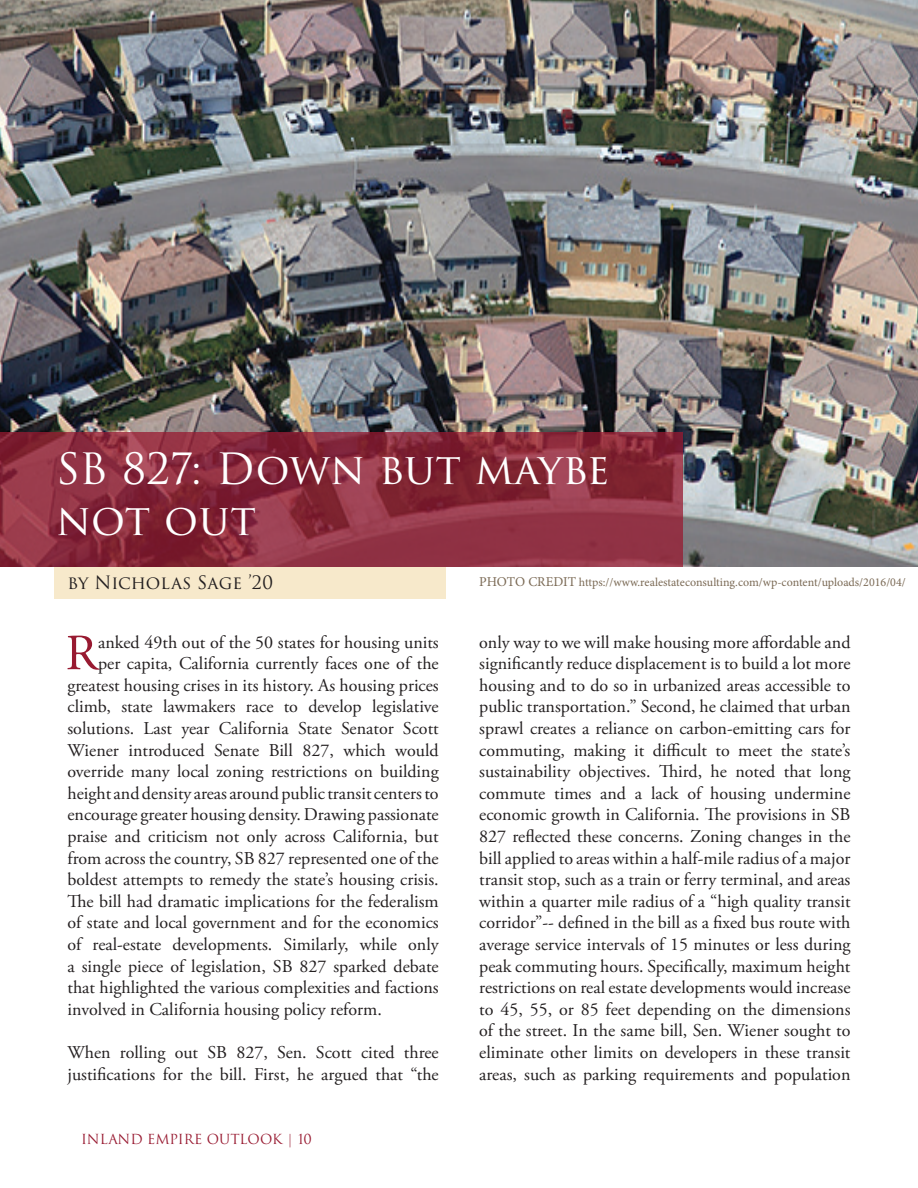
<style>
.page{position:relative;width:918px;height:1188px;background:#fff}
.page>*{position:absolute;margin:0;border:0;box-sizing:border-box;transform-origin:0 0}
.t1{font:50.55px "Adobe Garamond Pro";color:#981a31}
.t2{font:42px/50.4px "Trajan Pro 3";color:#fff}
.t3{font:18px/21.6px "Adobe Garamond Pro";color:#231f20}
.t4{font:18px "Trajan Pro 3";color:#231f20}
.t5{font:13.5px "Trajan Pro 3";color:#981a31}
.t6{font:12px "Minion Pro";color:#7b6a55}
.s1{font-size:13.5px}
</style>
<div class="page">
<div style="left:54px;top:567px;width:392px;height:31px;background:#f7e9cb"></div>
<img style="left:0;top:0;width:918px;height:567px">
<svg style="left:0;top:432px;width:683px;height:135px;background:#8b2e3f"></svg>
<h2 class="t2" style="left:56px;top:446px;width:555px">SB 827: Down but maybe not out</h2>
<p class="t4" style="left:68px;top:570px;width:207px">by Nicholas Sage ’20</p>
<h1 class="t1" style="left:66px;top:623px;width:34px">R</h1>
<p class="t3" style="left:98px;top:632px;width:342px">anked 49th out of the 50 states for housing units</p>
<p class="t3" style="left:98px;top:653px;width:342px">per capita, California currently faces one of the</p>
<p class="t3" style="left:67px;top:675px;width:373px">greatest housing crises in its history. As housing prices</p>
<p class="t3" style="left:67px;top:696px;width:373px">climb, state lawmakers race to develop legislative</p>
<p class="t3" style="left:67px;top:718px;width:373px">solutions. Last year California State Senator Scott</p>
<p class="t3" style="left:67px;top:740px;width:373px">Wiener introduced Senate Bill 827, which would</p>
<p class="t3" style="left:67px;top:761px;width:373px">override many local zoning restrictions on building</p>
<p class="t3" style="left:67px;top:783px;width:373px">height and density areas around public transit centers to</p>
<p class="t3" style="left:67px;top:804px;width:373px">encourage greater housing density. Drawing passionate</p>
<p class="t3" style="left:67px;top:826px;width:373px">praise and criticism not only across California, but</p>
<p class="t3" style="left:67px;top:848px;width:373px">from across the country, SB 827 represented one of the</p>
<p class="t3" style="left:67px;top:869px;width:373px">boldest attempts to remedy the state’s housing crisis.</p>
<p class="t3" style="left:67px;top:891px;width:373px">The bill had dramatic implications for the federalism</p>
<p class="t3" style="left:67px;top:912px;width:373px">of state and local government and for the economics</p>
<p class="t3" style="left:67px;top:934px;width:373px">of real-estate developments. Similarly, while only</p>
<p class="t3" style="left:67px;top:956px;width:373px">a single piece of legislation, SB 827 sparked debate</p>
<p class="t3" style="left:67px;top:977px;width:373px">that highlighted the various complexities and factions</p>
<p class="t3" style="left:67px;top:999px;width:316px">involved in California housing policy reform.</p>
<p class="t3" style="left:67px;top:1042px;width:373px">When rolling out SB 827, Sen. Scott cited three justifications for the bill. First, he argued that “the</p>
<p class="t5" style="left:81px;top:1130px;width:232px">INLAND EMPIRE OUTLOOK | 10</p>
<p class="t6" style="left:479px;top:574px;width:428px"><span class="s1">PHOTO CREDIT</span> https://www.realestateconsulting.com/wp-content/uploads/2016/04/</p>
<p class="t3" style="left:479px;top:632px;width:373px;text-align:justify">only way to we will make housing more affordable and significantly reduce displacement is to build a lot more housing and to do so in urbanized areas accessible to public transportation.” Second, he claimed that urban sprawl creates a reliance on carbon-emitting cars for commuting, making it difficult to meet the state’s sustainability objectives. Third, he noted that long commute times and a lack of housing undermine economic growth in California. The provisions in SB 827 reflected these concerns. Zoning changes in the bill applied to areas within a half-mile radius of a major transit stop, such as a train or ferry terminal, and areas within a quarter mile radius of a “high quality transit corridor”-- defined in the bill as a fixed bus route with average service intervals of 15 minutes or less during peak commuting hours. Specifically, maximum height restrictions on real estate developments would increase to 45, 55, or 85 feet depending on the dimensions of the street. In the same bill, Sen. Wiener sought to eliminate other limits on developers in these transit areas, such as parking requirements and population</p>
</div>
